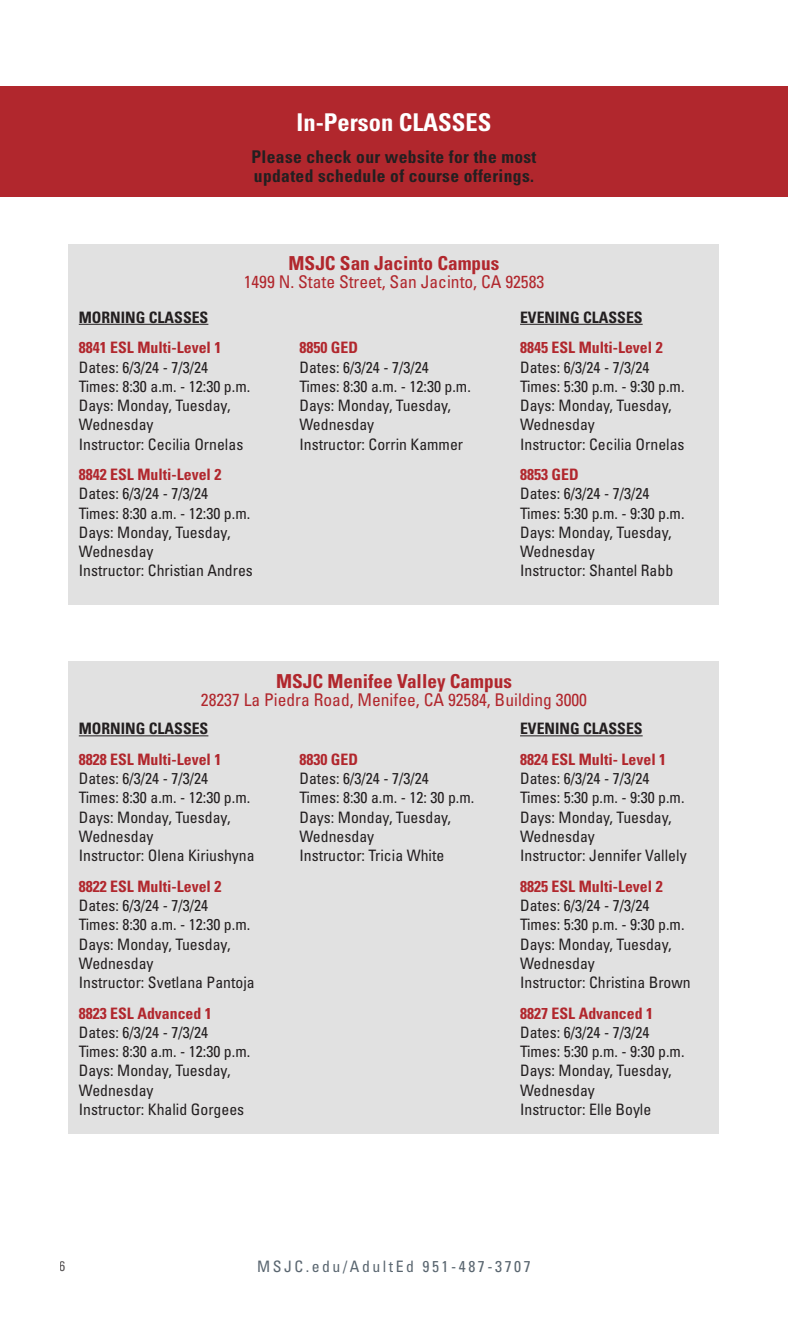
<style>
.page{position:relative;width:788px;height:1339px;background:#fff}
.page>*{position:absolute;margin:0;border:0;box-sizing:border-box;transform-origin:0 0}
.t1{font:700 condensed 24.5px "Univers LT Std";color:#fff}
.t2{font:700 condensed 19.25px "Univers LT Std";color:#b1272d}
.t3{font:condensed 17.5px "Univers LT Std";color:#b1272d}
.t4{font:700 condensed 17.5px/18.4px "Univers LT Std";letter-spacing:.02em;color:#231f20}
.t5{font:condensed 15.75px/19.2px "Univers LT Std";color:#231f20}
.t6{font:700 condensed 15.75px "Univers LT Std";color:#b1272d}
.t7{font:700 condensed 15.75px "Univers LT Std";color:#231f20}
.t8{font:condensed 15.75px "Univers LT Std";letter-spacing:.16em;color:#5a6670}
.t9{font:condensed 14px "Univers LT Std";color:#231f20}
</style>
<div class="page">
<div style="left:0;top:87px;width:772px;height:110px;background:#b1272d"></div>
<div style="left:69px;top:244px;width:650px;height:360px;background:#e1e1e1"></div>
<hr style="left:79px;top:324px;width:129px;height:1px;background:#231f20">
<hr style="left:520px;top:324px;width:122px;height:1px;background:#231f20">
<div style="left:69px;top:662px;width:650px;height:472px;background:#e1e1e1"></div>
<hr style="left:79px;top:735px;width:129px;height:1px;background:#231f20">
<hr style="left:520px;top:735px;width:122px;height:1px;background:#231f20">
<div style="left:756px;top:87px;width:32px;height:110px;background:#b1272d"></div>
<h2 class="t1" style="left:296px;top:107px;width:196px">In-Person CLASSES</h2>
<p class="t4" style="left:251px;top:148px;width:286px">Please check our website for the most updated schedule of course offerings.</p>
<p class="t2" style="left:288px;top:252px;width:212px">MSJC San Jacinto Campus</p>
<p class="t3" style="left:244px;top:271px;width:302px">1499 N. State Street, San Jacinto, CA 92583</p>
<p class="t7" style="left:79px;top:307px;width:131px">MORNING CLASSES</p>
<p class="t6" style="left:79px;top:338px;width:144px">8841 ESL Multi-Level 1</p>
<p class="t5" style="left:79px;top:357px;width:131px">Dates: 6/3/24 - 7/3/24</p>
<p class="t5" style="left:79px;top:376px;width:173px">Times: 8:30 a.m. - 12:30 p.m.</p>
<p class="t5" style="left:79px;top:396px;width:153px">Days: Monday, Tuesday,</p>
<p class="t5" style="left:79px;top:415px;width:76px">Wednesday</p>
<p class="t5" style="left:79px;top:434px;width:166px">Instructor: Cecilia Ornelas</p>
<p class="t6" style="left:79px;top:465px;width:144px">8842 ESL Multi-Level 2</p>
<p class="t5" style="left:79px;top:484px;width:131px">Dates: 6/3/24 - 7/3/24</p>
<p class="t5" style="left:79px;top:503px;width:173px">Times: 8:30 a.m. - 12:30 p.m.</p>
<p class="t5" style="left:79px;top:522px;width:153px">Days: Monday, Tuesday,</p>
<p class="t5" style="left:79px;top:542px;width:76px">Wednesday</p>
<p class="t5" style="left:79px;top:561px;width:176px">Instructor: Christian Andres</p>
<p class="t6" style="left:299px;top:338px;width:60px">8850 GED</p>
<p class="t5" style="left:299px;top:357px;width:131px">Dates: 6/3/24 - 7/3/24</p>
<p class="t5" style="left:299px;top:376px;width:173px">Times: 8:30 a.m. - 12:30 p.m.</p>
<p class="t5" style="left:299px;top:396px;width:153px">Days: Monday, Tuesday,</p>
<p class="t5" style="left:299px;top:415px;width:76px">Wednesday</p>
<p class="t5" style="left:299px;top:434px;width:165px">Instructor: Corrin Kammer</p>
<p class="t7" style="left:520px;top:307px;width:124px">EVENING CLASSES</p>
<p class="t6" style="left:520px;top:338px;width:144px">8845 ESL Multi-Level 2</p>
<p class="t5" style="left:520px;top:357px;width:131px">Dates: 6/3/24 - 7/3/24</p>
<p class="t5" style="left:520px;top:376px;width:166px">Times: 5:30 p.m. - 9:30 p.m.</p>
<p class="t5" style="left:520px;top:396px;width:153px">Days: Monday, Tuesday,</p>
<p class="t5" style="left:520px;top:415px;width:76px">Wednesday</p>
<p class="t5" style="left:520px;top:434px;width:166px">Instructor: Cecilia Ornelas</p>
<p class="t6" style="left:520px;top:465px;width:60px">8853 GED</p>
<p class="t5" style="left:520px;top:484px;width:131px">Dates: 6/3/24 - 7/3/24</p>
<p class="t5" style="left:520px;top:503px;width:166px">Times: 5:30 p.m. - 9:30 p.m.</p>
<p class="t5" style="left:520px;top:522px;width:153px">Days: Monday, Tuesday,</p>
<p class="t5" style="left:520px;top:542px;width:76px">Wednesday</p>
<p class="t5" style="left:520px;top:561px;width:155px">Instructor: Shantel Rabb</p>
<p class="t2" style="left:276px;top:669px;width:237px">MSJC Menifee Valley Campus</p>
<p class="t3" style="left:201px;top:688px;width:387px">28237 La Piedra Road, Menifee, CA 92584, Building 3000</p>
<p class="t7" style="left:79px;top:719px;width:131px">MORNING CLASSES</p>
<p class="t6" style="left:79px;top:750px;width:144px">8828 ESL Multi-Level 1</p>
<p class="t5" style="left:79px;top:769px;width:131px">Dates: 6/3/24 - 7/3/24</p>
<p class="t5" style="left:79px;top:788px;width:173px">Times: 8:30 a.m. - 12:30 p.m.</p>
<p class="t5" style="left:79px;top:807px;width:153px">Days: Monday, Tuesday,</p>
<p class="t5" style="left:79px;top:826px;width:76px">Wednesday</p>
<p class="t5" style="left:79px;top:846px;width:177px">Instructor: Olena Kiriushyna</p>
<p class="t6" style="left:79px;top:876px;width:144px">8822 ESL Multi-Level 2</p>
<p class="t5" style="left:79px;top:895px;width:131px">Dates: 6/3/24 - 7/3/24</p>
<p class="t5" style="left:79px;top:915px;width:173px">Times: 8:30 a.m. - 12:30 p.m.</p>
<p class="t5" style="left:79px;top:934px;width:153px">Days: Monday, Tuesday,</p>
<p class="t5" style="left:79px;top:953px;width:76px">Wednesday</p>
<p class="t5" style="left:79px;top:972px;width:177px">Instructor: Svetlana Pantoja</p>
<p class="t6" style="left:79px;top:1003px;width:134px">8823 ESL Advanced 1</p>
<p class="t5" style="left:79px;top:1022px;width:131px">Dates: 6/3/24 - 7/3/24</p>
<p class="t5" style="left:79px;top:1042px;width:173px">Times: 8:30 a.m. - 12:30 p.m.</p>
<p class="t5" style="left:79px;top:1061px;width:153px">Days: Monday, Tuesday,</p>
<p class="t5" style="left:79px;top:1080px;width:167px">Wednesday<br>Instructor: Khalid Gorgees</p>
<p class="t6" style="left:299px;top:749px;width:60px">8830 GED</p>
<p class="t5" style="left:299px;top:769px;width:131px">Dates: 6/3/24 - 7/3/24</p>
<p class="t5" style="left:299px;top:788px;width:176px">Times: 8:30 a.m. - 12: 30 p.m.</p>
<p class="t5" style="left:299px;top:807px;width:153px">Days: Monday, Tuesday,</p>
<p class="t5" style="left:299px;top:826px;width:76px">Wednesday</p>
<p class="t5" style="left:299px;top:845px;width:146px">Instructor: Tricia White</p>
<p class="t7" style="left:520px;top:719px;width:124px">EVENING CLASSES</p>
<p class="t6" style="left:520px;top:750px;width:148px">8824 ESL Multi- Level 1</p>
<p class="t5" style="left:520px;top:769px;width:131px">Dates: 6/3/24 - 7/3/24</p>
<p class="t5" style="left:520px;top:788px;width:166px">Times: 5:30 p.m. - 9:30 p.m.</p>
<p class="t5" style="left:520px;top:807px;width:153px">Days: Monday, Tuesday,</p>
<p class="t5" style="left:520px;top:826px;width:76px">Wednesday</p>
<p class="t5" style="left:520px;top:846px;width:168px">Instructor: Jennifer Vallely</p>
<p class="t6" style="left:520px;top:876px;width:144px">8825 ESL Multi-Level 2</p>
<p class="t5" style="left:520px;top:895px;width:131px">Dates: 6/3/24 - 7/3/24</p>
<p class="t5" style="left:520px;top:915px;width:166px">Times: 5:30 p.m. - 9:30 p.m.</p>
<p class="t5" style="left:520px;top:934px;width:153px">Days: Monday, Tuesday,</p>
<p class="t5" style="left:520px;top:953px;width:76px">Wednesday</p>
<p class="t5" style="left:520px;top:972px;width:172px">Instructor: Christina Brown</p>
<p class="t6" style="left:520px;top:1003px;width:134px">8827 ESL Advanced 1</p>
<p class="t5" style="left:520px;top:1022px;width:131px">Dates: 6/3/24 - 7/3/24</p>
<p class="t5" style="left:520px;top:1042px;width:166px">Times: 5:30 p.m. - 9:30 p.m.</p>
<p class="t5" style="left:520px;top:1061px;width:153px">Days: Monday, Tuesday,</p>
<p class="t5" style="left:520px;top:1080px;width:76px">Wednesday</p>
<p class="t5" style="left:520px;top:1099px;width:133px">Instructor: Elle Boyle</p>
<p class="t9" style="left:60px;top:1257px;width:8px">6</p>
<p class="t8" style="left:257px;top:1256px;width:275px">MSJC.edu/AdultEd 951-487-3707</p>
</div>
